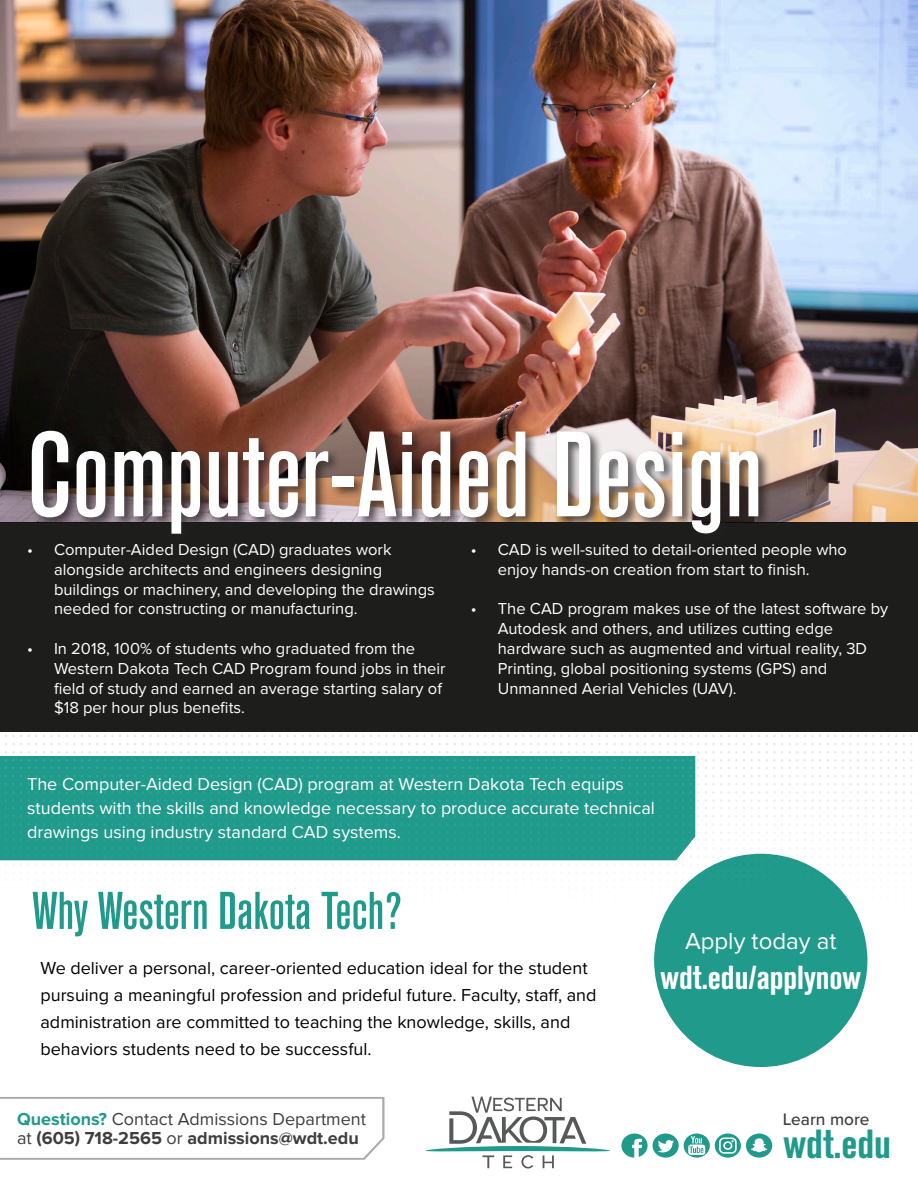
<style>
.page{position:relative;width:918px;height:1188px;background:#fff}
.page>*{position:absolute;margin:0;border:0;box-sizing:border-box;transform-origin:0 0}
.t1{font:500 condensed 120px "Akzidenz Grotesk BQ";color:#fff}
.t2{font:500 condensed 52.5px "Akzidenz Grotesk BQ";color:#1f9a8b}
.t3{font:700 condensed 40.35px "Akzidenz Grotesk BQ";color:#1f9a8b}
.t4{font:700 condensed 33px "Akzidenz Grotesk BQ";color:#fff}
.t5{font:24px "Proxima Nova";color:#fff}
.t6{font:18px/27px "Proxima Nova";color:#000}
.t7{font:18px/24px "Proxima Nova";color:#fff}
.t8{font:18px/19.5px "Proxima Nova";color:#3e3e3f}
.t9{font:500 17.25px "Proxima Nova";color:#3e3e3f}
.t10{font:16.5px/19.8px "Proxima Nova";color:#fff}
.s1{font-weight:700;color:#1f9a8b}
.s2{font-weight:700}
</style>
<div class="page">
<img style="left:0;top:0;width:918px;height:522px">
<div style="left:0;top:522px;width:918px;height:210px;background:#1d1e1c"></div>
<div style="left:29px;top:427px;width:742px;height:120px;background:#231f20;opacity:.75"></div>
<svg style="left:425px;top:1097px;width:185px;height:71px"></svg>
<svg style="left:0;top:1097px;width:384px;height:63px"></svg>
<div style="left:654px;top:854px;width:213px;height:213px;background:#1f9a8b;border-radius:50%"></div>
<img style="left:0;top:735px;width:913px;height:203px">
<svg style="left:621px;top:1134px;width:151px;height:24px"></svg>
<p class="t1" style="left:27px;top:407px;width:737px">Computer-Aided Design</p>
<p class="t10" style="left:54px;top:540px;width:382px;text-indent:-27px">• Computer-Aided Design (CAD) graduates work alongside architects and engineers designing buildings or machinery, and developing the drawings needed for constructing or manufacturing.</p>
<p class="t10" style="left:54px;top:639px;width:393px;text-indent:-27px">• In 2018, 100% of students who graduated from the Western Dakota Tech CAD Program found jobs in their field of study and earned an average starting salary of $18 per hour plus benefits.</p>
<p class="t10" style="left:498px;top:540px;width:351px;text-indent:-27px">• CAD is well-suited to detail-oriented people who enjoy hands-on creation from start to finish.</p>
<p class="t10" style="left:498px;top:599px;width:392px;text-indent:-27px">• The CAD program makes use of the latest software by Autodesk and others, and utilizes cutting edge hardware such as augmented and virtual reality, 3D Printing, global positioning systems (GPS) and Unmanned Aerial Vehicles (UAV).</p>
<p class="t7" style="left:27px;top:772px;width:598px">The Computer-Aided Design (CAD) program at Western Dakota Tech equips</p>
<p class="t7" style="left:27px;top:796px;width:629px">students with the skills and knowledge necessary to produce accurate technical drawings using industry standard CAD systems.</p>
<p class="t2" style="left:32px;top:881px;width:371px">Why Western Dakota Tech?</p>
<p class="t6" style="left:40px;top:955px;width:558px">We deliver a personal, career-oriented education ideal for the student pursuing a meaningful profession and prideful future. Faculty, staff, and administration are committed to teaching the knowledge, skills, and behaviors students need to be successful.</p>
<p class="t8" style="left:17px;top:1109px;width:351px"><span class="s1">Questions?</span> Contact Admissions Department at <span class="s2">(605) 718-2565</span> or <span class="s2">admissions@wdt.edu</span></p>
<p class="t5" style="left:685px;top:928px;width:153px">Apply today at</p>
<p class="t4" style="left:661px;top:959px;width:202px">wdt.edu/applynow</p>
<p class="t9" style="left:783px;top:1106px;width:88px">Learn more</p>
<p class="t3" style="left:784px;top:1121px;width:109px">wdt.edu</p>
</div>
